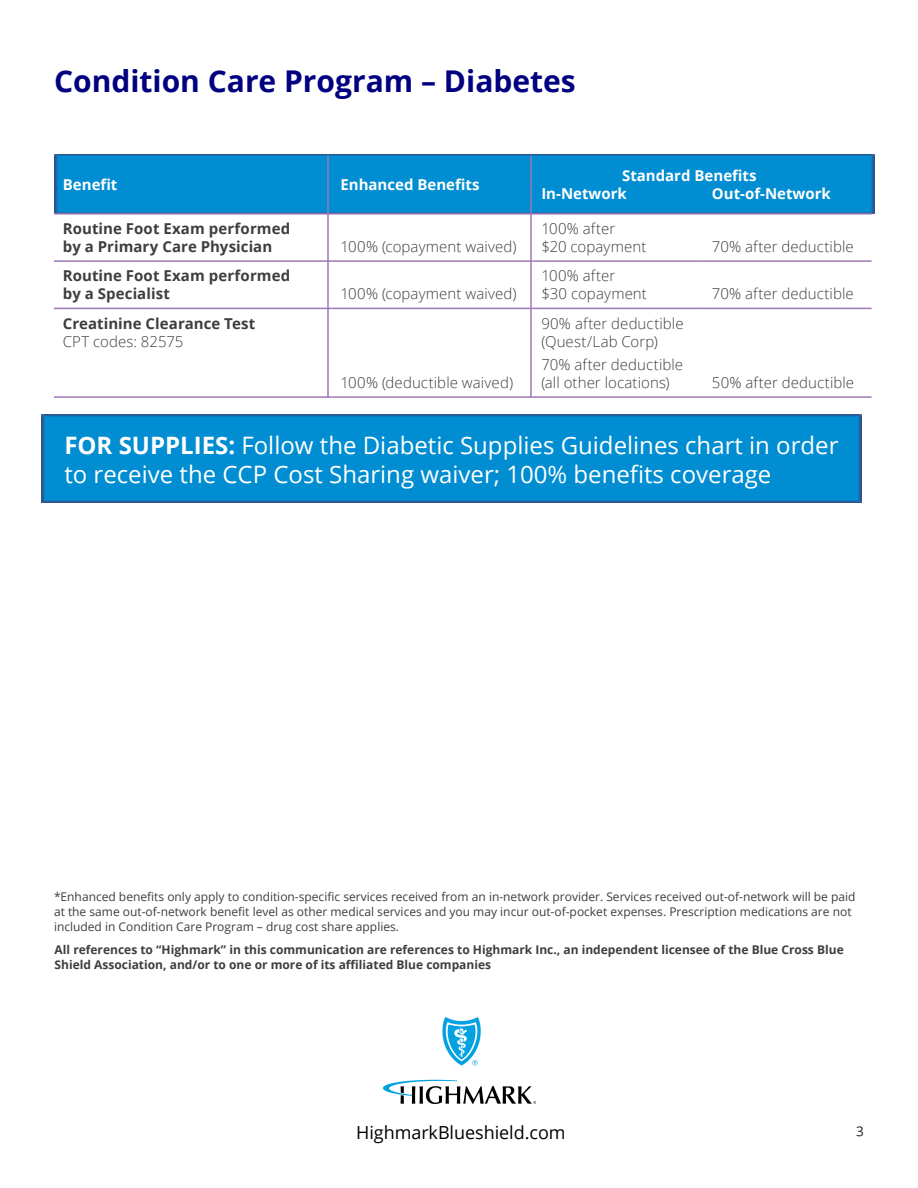
<style>
.page{position:relative;width:918px;height:1188px;background:#fff}
.page>*{position:absolute;margin:0;border:0;box-sizing:border-box;transform-origin:0 0}
.t1{font:700 30px "Open Sans";color:#000080}
.t2{font:24px/28.8px "Open Sans";color:#fff}
.t3{font:18px "Open Sans";letter-spacing:-.005em;color:#000}
.t4{font:300 15px/18px "Open Sans";letter-spacing:.005em;color:#3e3e3f}
.t5{font:700 15px/18px "Open Sans";letter-spacing:.005em;color:#3e3e3f}
.t6{font:700 15px "Open Sans";color:#fff}
.t7{font:13.5px "Open Sans";color:#231f20}
.t8{font:12px/15px "Open Sans";color:#3e3e3f}
.t9{font:700 12px/14.4px "Open Sans";color:#3e3e3f}
.s1{font-weight:700}
.s2{font-style:inherit}
</style>
<div class="page">
<div style="left:42px;top:415px;width:819px;height:87px;background:#008dd1"></div>
<div style="left:55px;top:155px;width:819px;height:58px;background:#008dd1"></div>
<hr style="left:54px;top:213px;width:278px;height:2px;background:#9c77b5">
<hr style="left:332px;top:213px;width:200px;height:2px;background:#9c77b5">
<hr style="left:532px;top:213px;width:171px;height:2px;background:#9c77b5">
<hr style="left:703px;top:213px;width:169px;height:2px;background:#9c77b5">
<hr style="left:54px;top:260px;width:278px;height:2px;background:#9c77b5">
<hr style="left:332px;top:260px;width:200px;height:2px;background:#9c77b5">
<hr style="left:532px;top:260px;width:171px;height:2px;background:#9c77b5">
<hr style="left:703px;top:260px;width:169px;height:2px;background:#9c77b5">
<hr style="left:54px;top:308px;width:278px;height:1px;background:#9c77b5">
<hr style="left:332px;top:308px;width:200px;height:1px;background:#9c77b5">
<hr style="left:532px;top:308px;width:171px;height:1px;background:#9c77b5">
<hr style="left:703px;top:308px;width:169px;height:1px;background:#9c77b5">
<hr style="left:54px;top:396px;width:278px;height:2px;background:#9c77b5">
<hr style="left:332px;top:396px;width:200px;height:2px;background:#9c77b5">
<hr style="left:532px;top:396px;width:171px;height:2px;background:#9c77b5">
<hr style="left:703px;top:396px;width:169px;height:2px;background:#9c77b5">
<hr style="left:327px;top:156px;width:2px;height:241px;background:#9c77b5">
<hr style="left:530px;top:156px;width:2px;height:241px;background:#9c77b5">
<img style="left:383px;top:1018px;width:152px;height:85px">
<h1 class="t1" style="left:54px;top:60px;width:523px">Condition Care Program – Diabetes</h1>
<p class="t6" style="left:63px;top:174px;width:56px">Benefit</p>
<p class="t6" style="left:340px;top:174px;width:141px">Enhanced Benefits</p>
<p class="t6" style="left:622px;top:165px;width:136px">Standard Benefits</p>
<p class="t6" style="left:541px;top:183px;width:87px">In-Network</p>
<p class="t6" style="left:712px;top:183px;width:120px">Out-of-Network</p>
<p class="t5" style="left:63px;top:219px;width:229px">Routine Foot Exam performed by a Primary Care Physician</p>
<p class="t4" style="left:340px;top:237px;width:178px">100% (copayment waived)</p>
<p class="t4" style="left:541px;top:219px;width:107px">100% after<br>$20 copayment</p>
<p class="t4" style="left:712px;top:237px;width:143px">70% after deductible</p>
<p class="t5" style="left:63px;top:267px;width:229px">Routine Foot Exam performed by a Specialist</p>
<p class="t4" style="left:340px;top:285px;width:178px">100% (copayment waived)</p>
<p class="t4" style="left:541px;top:267px;width:107px">100% after<br>$30 copayment</p>
<p class="t4" style="left:712px;top:285px;width:143px">70% after deductible</p>
<p class="t5" style="left:63px;top:314px;width:194px">Creatinine Clearance Test</p>
<p class="t4" style="left:63px;top:332px;width:122px">CPT codes: 82575</p>
<p class="t4" style="left:340px;top:373px;width:174px">100% (deductible waived)</p>
<p class="t4" style="left:541px;top:314px;width:144px">90% after deductible (Quest/Lab Corp)</p>
<p class="t4" style="left:541px;top:355px;width:143px">70% after deductible (all other locations)</p>
<p class="t4" style="left:712px;top:373px;width:144px">50% after deductible</p>
<h2 class="t2" style="left:64px;top:430px;width:776px"><span class="s1">FOR SUPPLIES:</span> Follow the Diabetic Supplies Guidelines chart in order to receive the CCP Cost Sharing waiver; 100% bene<span class="s2">fits</span> coverage</h2>
<p class="t8" style="left:54px;top:889px;width:803px">*Enhanced benefits only apply to condition-specific services received from an in-network provider. Services received out-of-network will be paid at the same out-of-network benefit level as other medical services and you may incur out-of-pocket expenses. Prescription medications are not included in Condition Care Program – drug cost share applies.</p>
<p class="t9" style="left:55px;top:943px;width:791px">All references to “Highmark” in this communication are references to Highmark Inc., an independent licensee of the Blue Cross Blue<br>Shield Association, and/or to one or more of its affiliated Blue companies</p>
<h3 class="t3" style="left:356px;top:1120px;width:211px">HighmarkBlueshield.com</h3>
<p class="t7" style="left:856px;top:1120px;width:9px">3</p>
</div>
